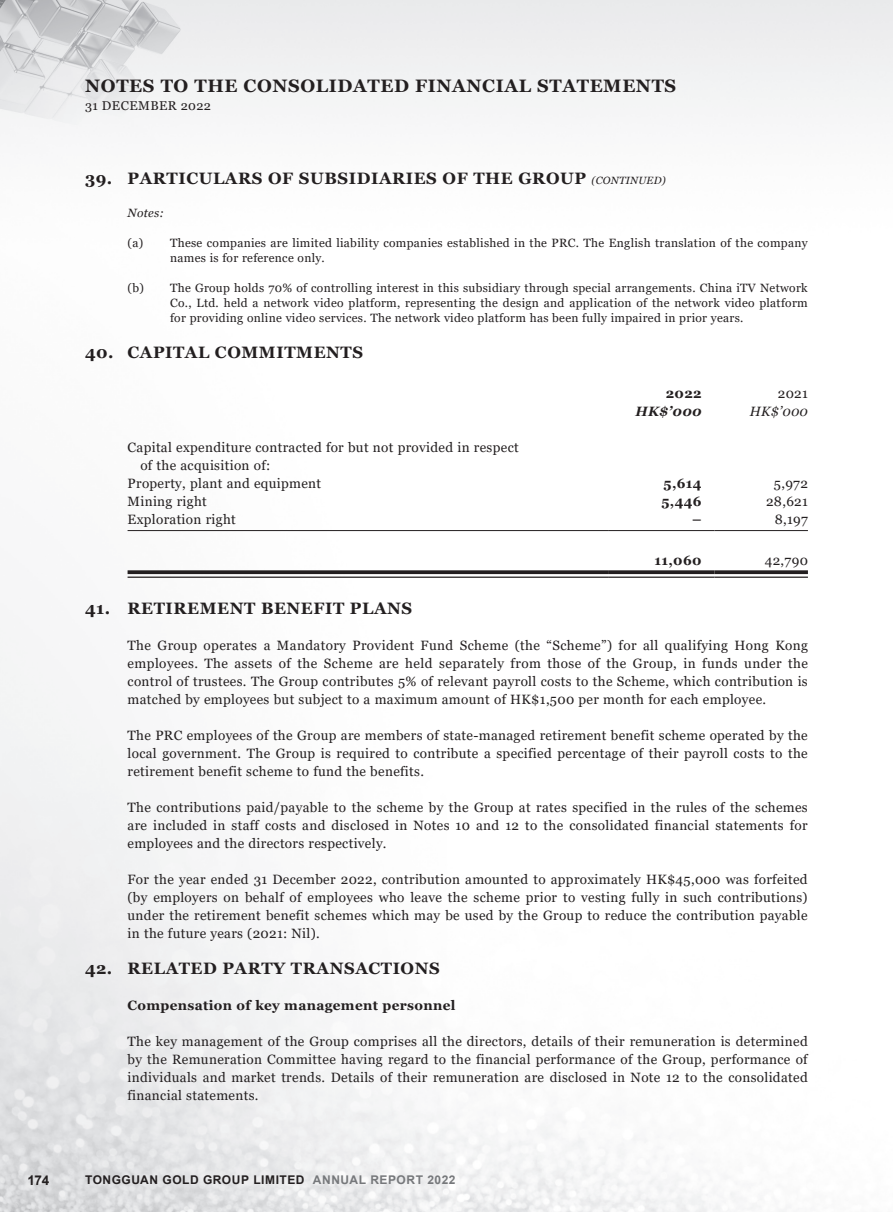
<style>
.page{position:relative;width:893px;height:1212px;background:#fff}
.page>*{position:absolute;margin:0;border:0;box-sizing:border-box;transform-origin:0 0}
.t1{font:700 18px "Georgia";letter-spacing:.035em;color:#231f20}
.t2{font:700 16.5px "Georgia";letter-spacing:.035em;color:#231f20}
.t3{font:13.5px/18px "Georgia";letter-spacing:.025em;color:#231f20;text-align:justify}
.t4{font:700 13.5px "Georgia";letter-spacing:.025em;color:#231f20}
.t5{font:italic 700 13.5px "Georgia";color:#231f20}
.t6{font:italic 13.5px "Georgia";color:#231f20}
.t7{font:700 13.5px "Arial";color:#231f20}
.t8{font:12.75px "Georgia";letter-spacing:.035em;color:#231f20}
.t9{font:12px/15px "Georgia";letter-spacing:.025em;color:#231f20}
.t10{font:700 12px "Arial";letter-spacing:.045em;color:#231f20}
.t11{font:italic 12px "Georgia";letter-spacing:.025em;color:#231f20}
.s1{font-weight:400;font-style:italic;font-size:10.5px}
.s2{color:#76787b}
</style>
<div class="page">
<img style="left:0;top:0;width:893px;height:1212px">
<hr style="left:128px;top:530px;width:480px;height:1px;background:#231f20">
<hr style="left:608px;top:530px;width:106px;height:1px;background:#231f20">
<hr style="left:714px;top:530px;width:94px;height:1px;background:#231f20">
<svg style="left:128px;top:570px;width:480px;height:4px;background:#343132"></svg>
<hr style="left:128px;top:576px;width:480px;height:2px;background:#231f20">
<svg style="left:608px;top:570px;width:106px;height:4px"></svg>
<hr style="left:608px;top:576px;width:106px;height:2px;background:#231f20">
<svg style="left:714px;top:570px;width:94px;height:4px"></svg>
<hr style="left:714px;top:576px;width:94px;height:2px;background:#231f20">
<h1 class="t1" style="left:85px;top:74px;width:593px">NOTES TO THE CONSOLIDATED FINANCIAL STATEMENTS</h1>
<p class="t8" style="left:85px;top:98px;width:127px">31 DECEMBER 2022</p>
<p class="t2" style="left:85px;top:168px;width:582px">39. PARTICULARS OF SUBSIDIARIES OF THE GROUP <span class="s1">(CONTINUED)</span></p>
<p class="t11" style="left:128px;top:205px;width:38px">Notes:</p>
<p class="t9" style="left:170px;top:236px;width:639px;text-indent:-43px">(a) These companies are limited liability companies established in the PRC. The English translation of the company names is for reference only.</p>
<p class="t9" style="left:170px;top:281px;width:639px;text-align:justify;text-indent:-43px">(b) The Group holds 70% of controlling interest in this subsidiary through special arrangements. China iTV Network Co., Ltd. held a network video platform, representing the design and application of the network video platform for providing online video services. The network video platform has been fully impaired in prior years.</p>
<p class="t2" style="left:85px;top:342px;width:280px">40. CAPITAL COMMITMENTS</p>
<p class="t4" style="left:666px;top:385px;width:37px">2022</p>
<p class="t3" style="left:778px;top:385px;width:32px">2021</p>
<p class="t5" style="left:635px;top:403px;width:68px">HK$’000</p>
<p class="t6" style="left:750px;top:403px;width:60px">HK$’000</p>
<p class="t3" style="left:128px;top:439px;width:393px">Capital expenditure contracted for but not provided in respect</p>
<p class="t3" style="left:140px;top:457px;width:131px">of the acquisition of:</p>
<p class="t3" style="left:128px;top:475px;width:195px">Property, plant and equipment</p>
<p class="t4" style="left:664px;top:475px;width:39px">5,614</p>
<p class="t3" style="left:774px;top:475px;width:36px">5,972</p>
<p class="t3" style="left:128px;top:493px;width:81px">Mining right</p>
<p class="t4" style="left:661px;top:493px;width:42px">5,446</p>
<p class="t3" style="left:766px;top:493px;width:43px">28,621</p>
<p class="t3" style="left:128px;top:511px;width:110px">Exploration right</p>
<p class="t4" style="left:692px;top:511px;width:11px">–</p>
<p class="t3" style="left:775px;top:511px;width:35px">8,197</p>
<p class="t4" style="left:655px;top:551px;width:49px">11,060</p>
<p class="t3" style="left:765px;top:551px;width:45px">42,790</p>
<p class="t2" style="left:85px;top:598px;width:329px">41. RETIREMENT BENEFIT PLANS</p>
<p class="t3" style="left:128px;top:636px;width:682px">The Group operates a Mandatory Provident Fund Scheme (the “Scheme”) for all qualifying Hong Kong employees. The assets of the Scheme are held separately from those of the Group, in funds under the control of trustees. The Group contributes 5% of relevant payroll costs to the Scheme, which contribution is matched by employees but subject to a maximum amount of HK$1,500 per month for each employee.</p>
<p class="t3" style="left:128px;top:726px;width:682px">The PRC employees of the Group are members of state-managed retirement benefit scheme operated by the local government. The Group is required to contribute a specified percentage of their payroll costs to the retirement benefit scheme to fund the benefits.</p>
<p class="t3" style="left:128px;top:798px;width:682px">The contributions paid/payable to the scheme by the Group at rates specified in the rules of the schemes are included in staff costs and disclosed in Notes 10 and 12 to the consolidated financial statements for employees and the directors respectively.</p>
<p class="t3" style="left:128px;top:870px;width:682px">For the year ended 31 December 2022, contribution amounted to approximately HK$45,000 was forfeited (by employers on behalf of employees who leave the scheme prior to vesting fully in such contributions) under the retirement benefit schemes which may be used by the Group to reduce the contribution payable in the future years (2021: Nil).</p>
<p class="t2" style="left:85px;top:958px;width:356px">42. RELATED PARTY TRANSACTIONS</p>
<p class="t4" style="left:128px;top:997px;width:329px">Compensation of key management personnel</p>
<p class="t3" style="left:128px;top:1032px;width:682px">The key management of the Group comprises all the directors, details of their remuneration is determined by the Remuneration Committee having regard to the financial performance of the Group, performance of individuals and market trends. Details of their remuneration are disclosed in Note 12 to the consolidated financial statements.</p>
<p class="t7" style="left:27px;top:1171px;width:23px">174</p>
<p class="t10" style="left:85px;top:1171px;width:372px">TONGGUAN GOLD GROUP LIMITED <span class="s2">ANNUAL REPORT 2022</span></p>
</div>
